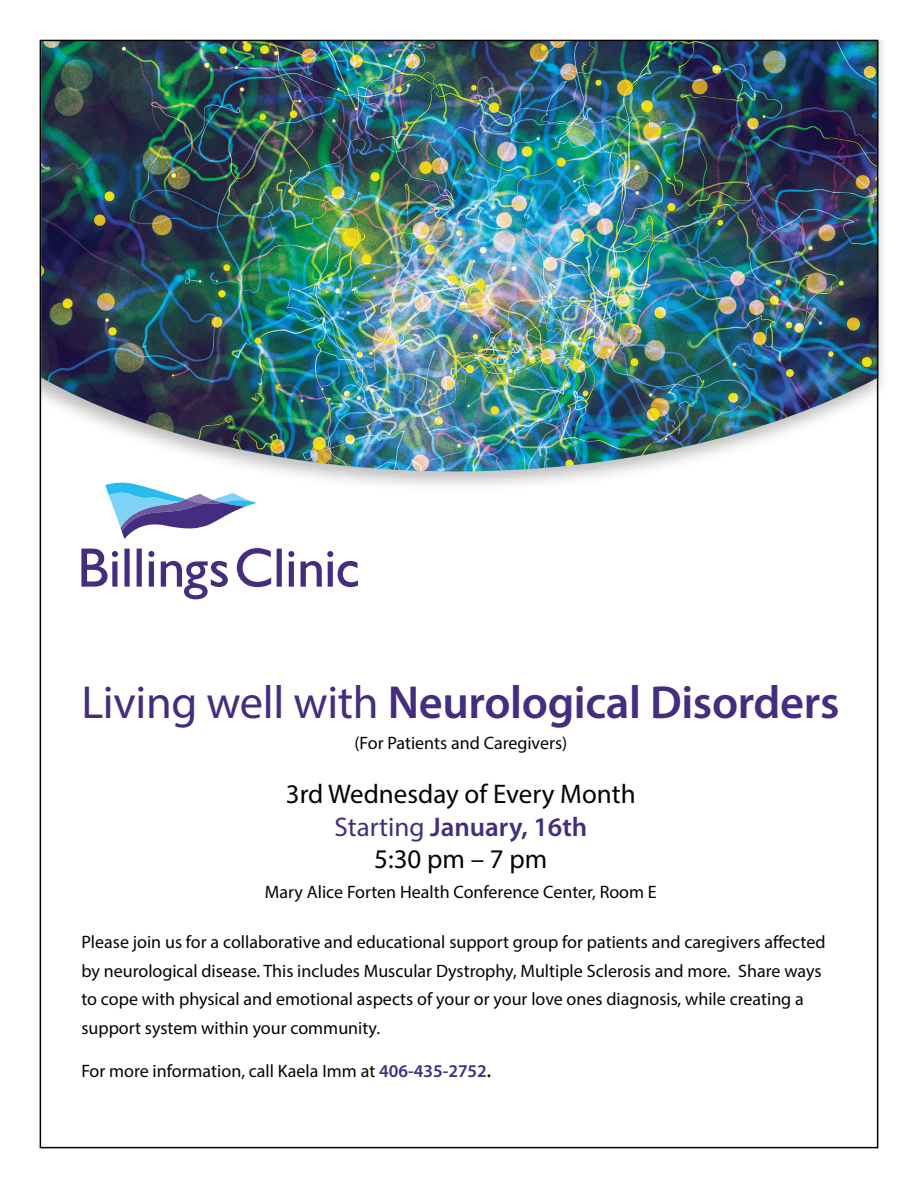
<style>
.page{position:relative;width:918px;height:1188px;background:#fff}
.page>*{position:absolute;margin:0;border:0;box-sizing:border-box;transform-origin:0 0}
.t1{font:600 46.5px "Myriad Pro";letter-spacing:-.01em;color:#442d7f}
.t2{font:27px/32.4px "Myriad Pro";color:#040503;text-align:center}
.t3{font:18px/28.5px "Myriad Pro";color:#040503}
.s1{font-weight:400}
.s2{color:#442d7f}
.s3{font-weight:600;color:#442d7f}
.s4{font-weight:600}
</style>
<div class="page">
<img style="left:40px;top:40px;width:838px;height:1108px">
<h1 class="t1" style="left:81px;top:684px;width:760px"><span class="s1">Living well with</span> Neurological Disorders</h1>
<p class="t3" style="left:354px;top:730px;width:214px">(For Patients and Caregivers)</p>
<h2 class="t2" style="left:286px;top:780px;width:351px">3rd Wednesday of Every Month<br><span class="s2">Starting</span> <span class="s3">January, 16th<br></span>5:30 pm – 7 pm</h2>
<p class="t3" style="left:265px;top:879px;width:393px">Mary Alice Forten Health Conference Center, Room E</p>
<p class="t3" style="left:81px;top:929px;width:746px">Please join us for a collaborative and educational support group for patients and caregivers affected by neurological disease. This includes Muscular Dystrophy, Multiple Sclerosis and more. Share ways to cope with physical and emotional aspects of your or your love ones diagnosis, while creating a support system within your community.</p>
<p class="t3" style="left:81px;top:1058px;width:411px">For more information, call Kaela Imm at <span class="s3">406-435-2752</span><span class="s4">.</span></p>
</div>
